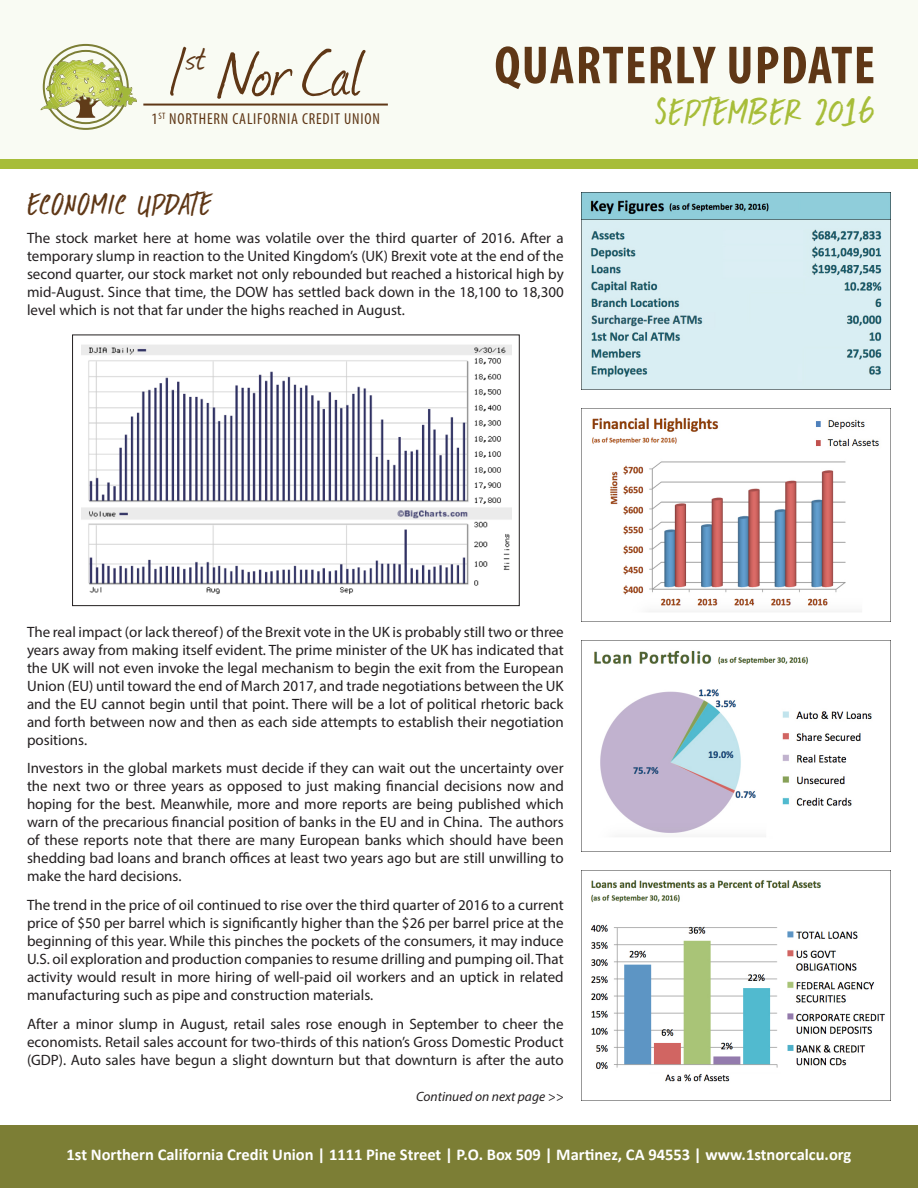
<style>
.page{position:relative;width:918px;height:1188px;background:#fff}
.page>*{position:absolute;margin:0;border:0;box-sizing:border-box;transform-origin:0 0}
.t1{font:74.85px "Journal";color:#5f3716}
.t2{font:700 condensed 54px "Myriad Pro";letter-spacing:.025em;color:#5f3716}
.t3{font:36px "DK Double Quick";letter-spacing:-.07em;color:#a7bd39}
.t4{font:30px "DK Double Quick";letter-spacing:-.055em;color:#5f3716}
.t5{font:700 16.5px "Calibri";color:#fff}
.t6{font:condensed 15.9px "Myriad Pro";letter-spacing:.05em;color:#5f3716}
.t7{font:15px/18px "Myriad Pro";color:#231f20;text-align:justify}
.t8{font:italic 13.5px "Myriad Pro";color:#231f20}
</style>
<div class="page">
<div style="left:0;top:0;width:918px;height:164px;background:#f9fbf3"></div>
<div style="left:0;top:160px;width:918px;height:9px;background:#a7bd39"></div>
<div style="left:0;top:1125px;width:918px;height:63px;background:#7c7e35"></div>
<img style="left:581px;top:193px;width:310px;height:196px">
<img style="left:81px;top:345px;width:431px;height:249px">
<img style="left:581px;top:408px;width:310px;height:213px">
<img style="left:581px;top:640px;width:310px;height:211px">
<img style="left:581px;top:871px;width:310px;height:230px">
<div style="left:49px;top:50px;width:74px;height:74px;border:2px solid #7c7e35;border-radius:50%"></div>
<svg style="left:40px;top:59px;width:97px;height:59px"></svg>
<hr style="left:143px;top:104px;width:245px;height:2px;background:#5f3716">
<div style="left:72px;top:335px;width:447px;height:271px;border:1px solid #231f20"></div>
<p class="t1" style="left:187px;top:23px;width:177px"><sup>st</sup> Nor Cal</p>
<p class="t6" style="left:151px;top:109px;width:230px">1<sup>ST</sup> NORTHERN CALIFORNIA CREDIT UNION</p>
<p class="t2" style="left:494px;top:31px;width:382px">QUARTERLY UPDATE</p>
<p class="t3" style="left:655px;top:87px;width:222px">SEPTEMBER 2016</p>
<p class="t4" style="left:27px;top:183px;width:189px">ECONOMIC UPDATE</p>
<p class="t7" style="left:27px;top:229px;width:538px">The stock market here at home was volatile over the third quarter of 2016. After a temporary slump in reaction to the United Kingdom’s (UK) Brexit vote at the end of the second quarter, our stock market not only rebounded but reached a historical high by mid-August. Since that time, the DOW has settled back down in the 18,100 to 18,300 level which is not that far under the highs reached in August.</p>
<p class="t7" style="left:27px;top:622px;width:538px">The real impact (or lack thereof) of the Brexit vote in the UK is probably still two or three years away from making itself evident. The prime minister of the UK has indicated that the UK will not even invoke the legal mechanism to begin the exit from the European Union (EU) until toward the end of March 2017, and trade negotiations between the UK and the EU cannot begin until that point. There will be a lot of political rhetoric back and forth between now and then as each side attempts to establish their negotiation positions.</p>
<p class="t7" style="left:27px;top:759px;width:538px">Investors in the global markets must decide if they can wait out the uncertainty over the next two or three years as opposed to just making financial decisions now and hoping for the best. Meanwhile, more and more reports are being published which warn of the precarious financial position of banks in the EU and in China. The authors of these reports note that there are many European banks which should have been shedding bad loans and branch offices at least two years ago but are still unwilling to make the hard decisions.</p>
<p class="t7" style="left:27px;top:896px;width:538px">The trend in the price of oil continued to rise over the third quarter of 2016 to a current price of $50 per barrel which is significantly higher than the $26 per barrel price at the beginning of this year. While this pinches the pockets of the consumers, it may induce U.S. oil exploration and production companies to resume drilling and pumping oil. That activity would result in more hiring of well-paid oil workers and an uptick in related manufacturing such as pipe and construction materials.</p>
<p class="t7" style="left:27px;top:1015px;width:538px">After a minor slump in August, retail sales rose enough in September to cheer the economists. Retail sales account for two-thirds of this nation’s Gross Domestic Product (GDP). Auto sales have begun a slight downturn but that downturn is after the auto</p>
<p class="t8" style="left:416px;top:1088px;width:149px">Continued on next page &gt;&gt;</p>
<p class="t5" style="left:67px;top:1144px;width:786px">1st Northern California Credit Union | 1111 Pine Street | P.O. Box 509 | Martinez, CA 94553 | www.1stnorcalcu.org</p>
</div>
